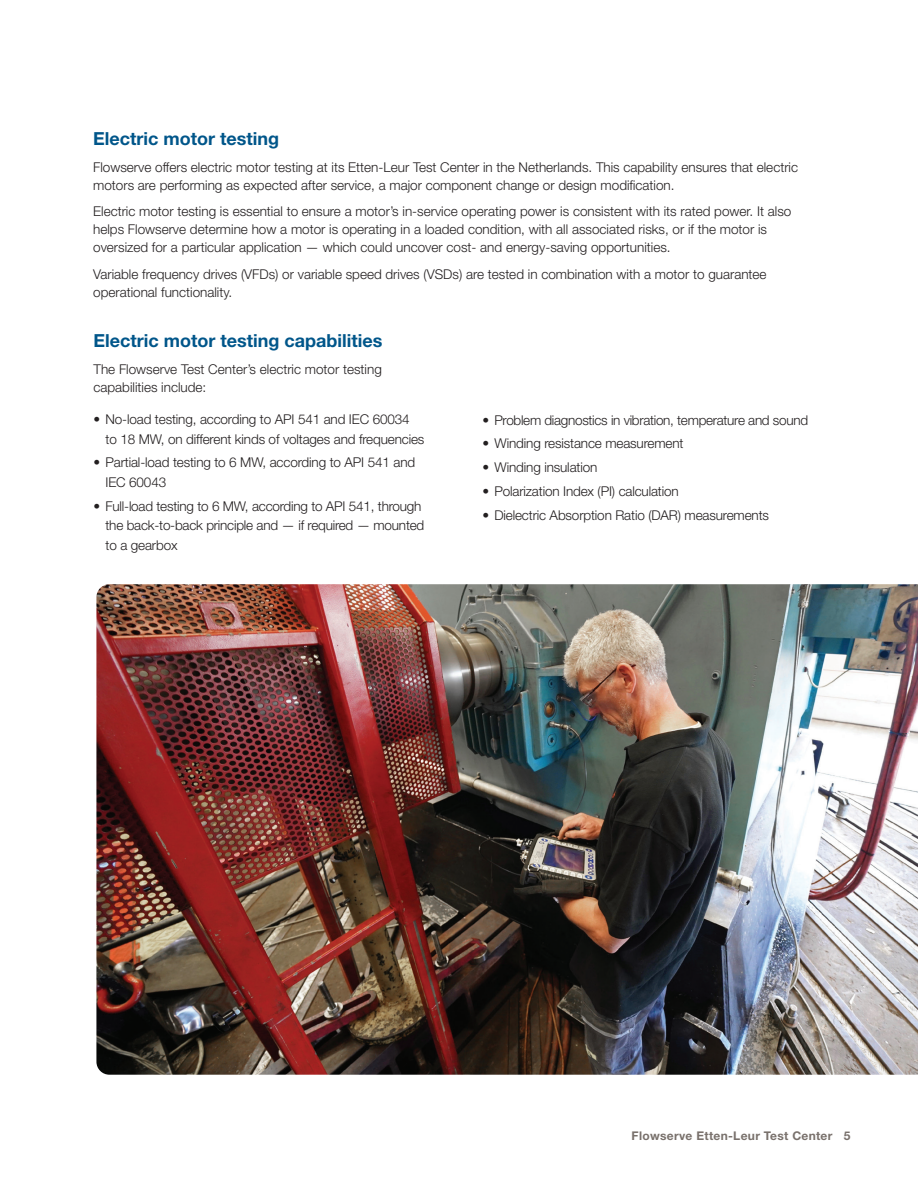
<style>
.page{position:relative;width:918px;height:1188px;background:#fff}
.page>*{position:absolute;margin:0;border:0;box-sizing:border-box;transform-origin:0 0}
.Subhead_Level_1__blu{font:700 18px "Helvetica Neue LT Std";color:#00568a}
.Body_copy{font:300 13.5px/18px "Helvetica Neue LT Std";color:#231f20}
.Body_copy-2{font:300 13.5px "Helvetica Neue LT Std";letter-spacing:-.02em;color:#231f20}
.t1{font:700 12px "Helvetica Neue LT Std";letter-spacing:.025em;color:#79716c}
</style>
<div class="page">
<img style="left:96px;top:584px;width:822px;height:491px">
<p class="Subhead_Level_1__blu" style="left:93px;top:128px;width:187px">Electric motor testing</p>
<p class="Body_copy" style="left:93px;top:158px;width:706px">Flowserve offers electric motor testing at its Etten-Leur Test Center in the Netherlands. This capability ensures that electric motors are performing as expected after service, a major component change or design modification.</p>
<p class="Body_copy" style="left:93px;top:202px;width:700px">Electric motor testing is essential to ensure a motor’s in-service operating power is consistent with its rated power. It also helps Flowserve determine how a motor is operating in a loaded condition, with all associated risks, or if the motor is oversized for a particular application — which could uncover cost- and energy-saving opportunities.</p>
<p class="Body_copy" style="left:93px;top:265px;width:675px">Variable frequency drives (VFDs) or variable speed drives (VSDs) are tested in combination with a motor to guarantee operational functionality.</p>
<p class="Subhead_Level_1__blu" style="left:94px;top:330px;width:290px">Electric motor testing capabilities</p>
<p class="Body_copy" style="left:94px;top:360px;width:290px">The Flowserve Test Center’s electric motor testing capabilities include:</p>
<p class="Body_copy" style="left:106px;top:409px;width:320px;line-height:19.5px;text-indent:-12px">• No-load testing, according to API 541 and IEC 60034<br>to 18 MW, on different kinds of voltages and frequencies</p>
<p class="Body_copy" style="left:106px;top:453px;width:311px;line-height:19.5px;text-indent:-12px">• Partial-load testing to 6 MW, according to API 541 and<br>IEC 60043</p>
<p class="Body_copy" style="left:106px;top:496px;width:320px;line-height:19.5px;text-indent:-12px">• Full-load testing to 6 MW, according to API 541, through the back-to-back principle and — if required — mounted to a gearbox</p>
<p class="Body_copy-2" style="left:482px;top:412px;width:327px">• Problem diagnostics in vibration, temperature and sound</p>
<p class="Body_copy" style="left:482px;top:434px;width:203px">• Winding resistance measurement</p>
<p class="Body_copy" style="left:482px;top:458px;width:117px">• Winding insulation</p>
<p class="Body_copy" style="left:482px;top:482px;width:198px">• Polarization Index (PI) calculation</p>
<p class="Body_copy" style="left:482px;top:506px;width:288px">• Dielectric Absorption Ratio (DAR) measurements</p>
<p class="t1" style="left:632px;top:1128px;width:220px">Flowserve Etten-Leur Test Center 5</p>
</div>
